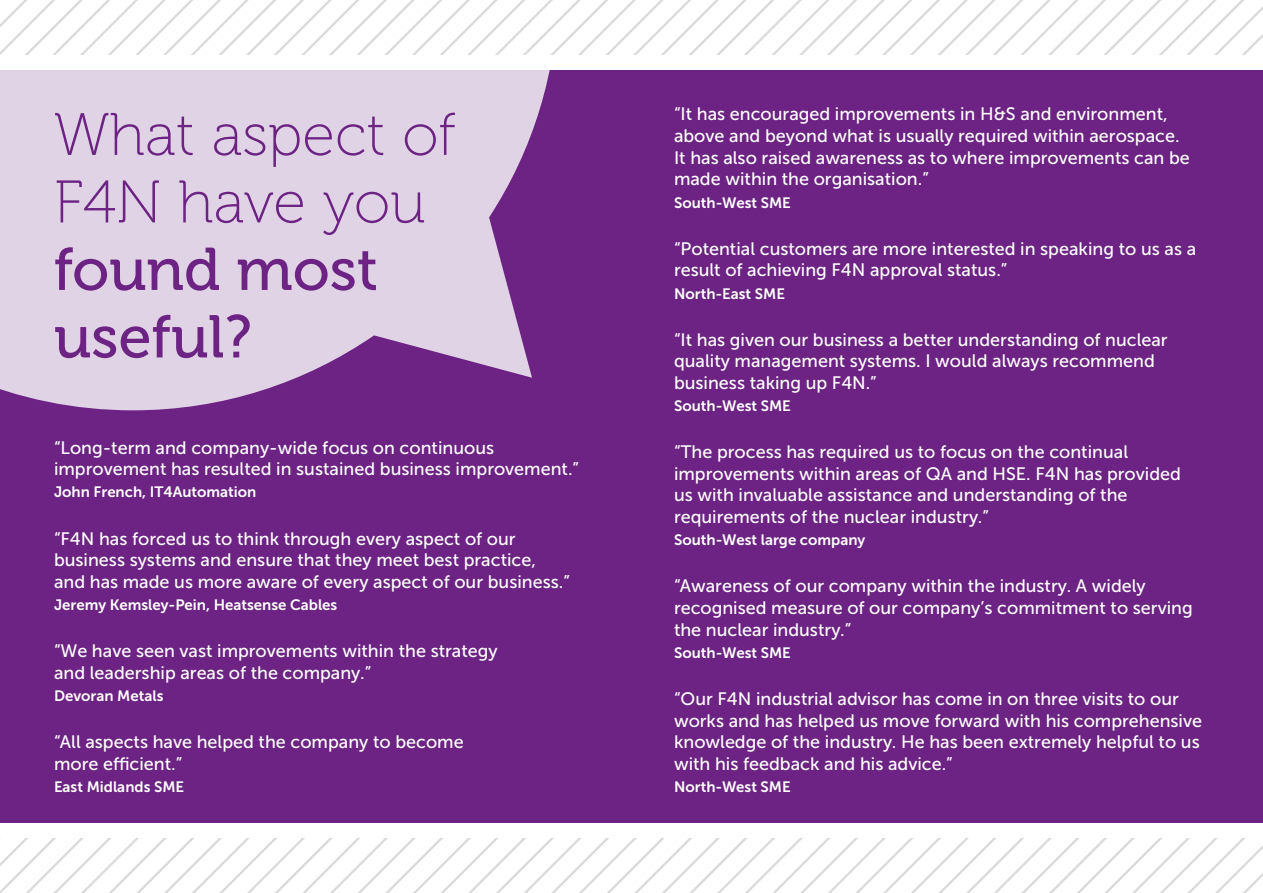
<style>
.page{position:relative;width:1263px;height:893px;background:#fff}
.page>*{position:absolute;margin:0;border:0;box-sizing:border-box;transform-origin:0 0}
.t1{font:60px/67.5px "Museo 100";color:#6c2383}
.t2{font:60px/67.5px "Museo 500";color:#6c2383}
.t3{font:18px/21.6px "Museo Sans 500";color:#fff}
.t4{font:15px "Museo Sans 700";color:#fff}
</style>
<div class="page">
<div style="left:0;top:70px;width:1263px;height:753px;background:#6c2383"></div>
<svg style="left:266px;top:839px;width:28px;height:54px"></svg>
<svg style="left:294px;top:839px;width:28px;height:54px"></svg>
<svg style="left:322px;top:839px;width:941px;height:54px"></svg>
<svg style="left:0;top:54px;width:554px;height:356px;fill:#e1d3e6"></svg>
<svg style="left:266px;top:0;width:28px;height:54px"></svg>
<svg style="left:294px;top:0;width:28px;height:54px"></svg>
<svg style="left:322px;top:0;width:27px;height:54px"></svg>
<svg style="left:349px;top:0;width:28px;height:54px"></svg>
<svg style="left:377px;top:0;width:28px;height:54px"></svg>
<svg style="left:405px;top:0;width:27px;height:54px"></svg>
<svg style="left:432px;top:0;width:831px;height:54px"></svg>
<h1 class="t1" style="left:54px;top:102px;width:403px">What aspect of<br>F4N have you</h1>
<h1 class="t2" style="left:54px;top:237px;width:326px">found most useful?</h1>
<p class="t3" style="left:54px;top:437px;width:527px">“Long-term and company-wide focus on continuous improvement has resulted in sustained business improvement.”</p>
<p class="t4" style="left:54px;top:484px;width:204px">John French, IT4Automation</p>
<p class="t3" style="left:54px;top:528px;width:517px">“F4N has forced us to think through every aspect of our business systems and ensure that they meet best practice, and has made us more aware of every aspect of our business.”</p>
<p class="t4" style="left:54px;top:596px;width:285px">Jeremy Kemsley-Pein, Heatsense Cables</p>
<p class="t3" style="left:54px;top:640px;width:445px">“We have seen vast improvements within the strategy and leadership areas of the company.”</p>
<p class="t4" style="left:54px;top:687px;width:111px">Devoran Metals</p>
<p class="t3" style="left:54px;top:731px;width:411px">“All aspects have helped the company to become more efficient.”</p>
<p class="t4" style="left:54px;top:778px;width:132px">East Midlands SME</p>
<p class="t3" style="left:674px;top:104px;width:517px">“It has encouraged improvements in H&amp;S and environment, above and beyond what is usually required within aerospace.<br>It has also raised awareness as to where improvements can be made within the organisation.”</p>
<p class="t4" style="left:674px;top:194px;width:118px">South-West SME</p>
<p class="t3" style="left:674px;top:238px;width:524px">“Potential customers are more interested in speaking to us as a result of achieving F4N approval status.”</p>
<p class="t4" style="left:674px;top:285px;width:113px">North-East SME</p>
<p class="t3" style="left:674px;top:329px;width:495px">“It has given our business a better understanding of nuclear quality management systems. I would always recommend business taking up F4N.”</p>
<p class="t4" style="left:674px;top:398px;width:118px">South-West SME</p>
<p class="t3" style="left:674px;top:441px;width:508px">“The process has required us to focus on the continual improvements within areas of QA and HSE. F4N has provided us with invaluable assistance and understanding of the requirements of the nuclear industry.”</p>
<p class="t4" style="left:674px;top:532px;width:193px">South-West large company</p>
<p class="t3" style="left:674px;top:575px;width:520px">“Awareness of our company within the industry. A widely recognised measure of our company’s commitment to serving the nuclear industry.”</p>
<p class="t4" style="left:674px;top:644px;width:118px">South-West SME</p>
<p class="t3" style="left:674px;top:688px;width:530px">“Our F4N industrial advisor has come in on three visits to our works and has helped us move forward with his comprehensive knowledge of the industry. He has been extremely helpful to us with his feedback and his advice.”</p>
<p class="t4" style="left:674px;top:778px;width:118px">North-West SME</p>
</div>
